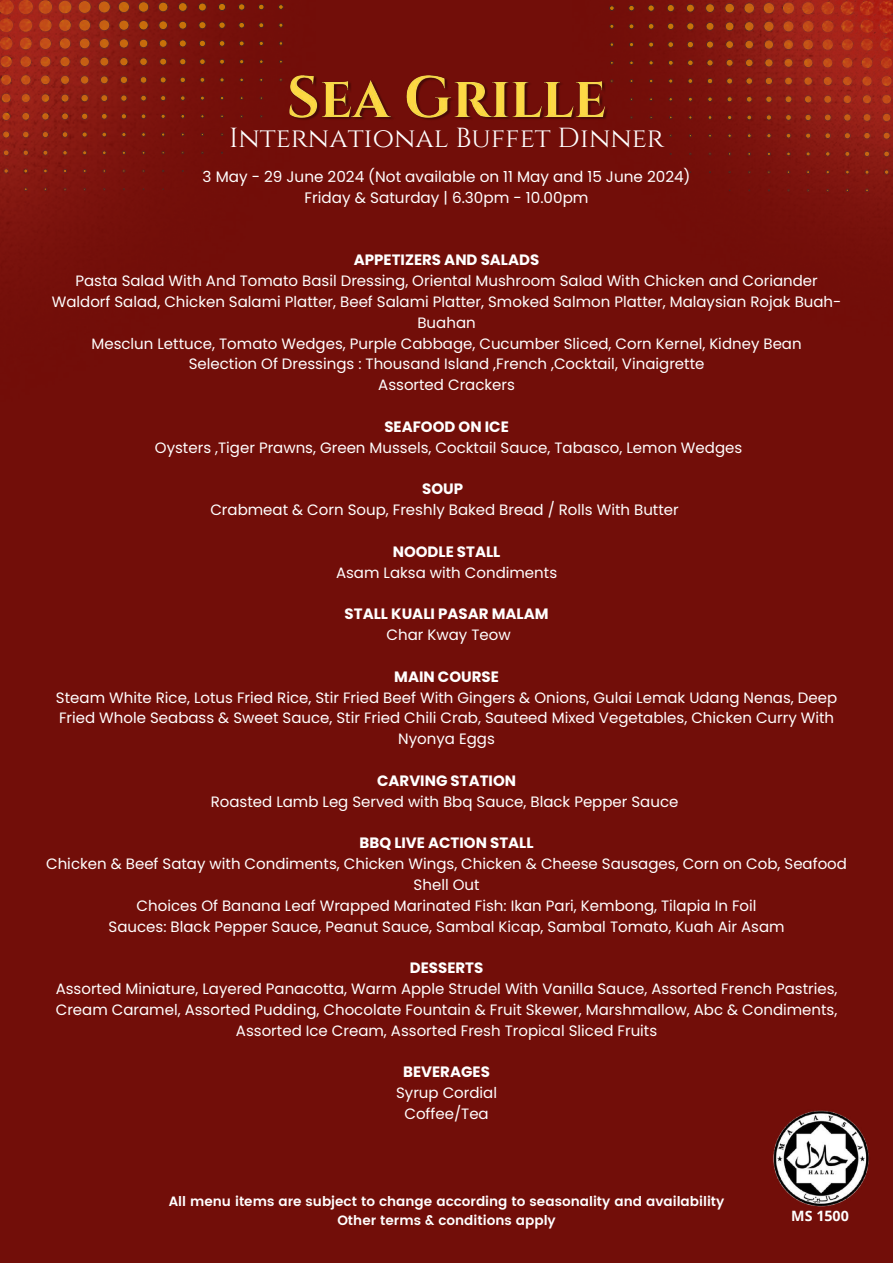
<style>
.page{position:relative;width:893px;height:1263px;background:#720e09}
.page>*{position:absolute;margin:0;border:0;box-sizing:border-box;transform-origin:0 0}
.t1{font:27.53px "Cinzel";color:#fff}
.t2{font:15.23px/20.9px "Poppins";color:#fff;text-align:center}
.t3{font:15px/20.9px "Poppins";color:#fff;text-align:center}
.t4{font:700 15px "Poppins";color:#fff}
.t5{font:700 14.25px "Open Sans";color:#fff}
.t6{font:600 13.5px/19.6px "Poppins";color:#fff;text-align:center}
</style>
<div class="page">
<img style="left:609px;top:0;width:284px;height:215px">
<img style="left:0;top:0;width:284px;height:251px">
<img style="left:289px;top:61px;width:322px;height:77px">
<img style="left:773px;top:1110px;width:96px;height:97px">
<h1 class="t1" style="left:229px;top:120px;width:437px">International Buffet Dinner</h1>
<p class="t2" style="left:203px;top:166px;width:489px">3 May - 29 June 2024 (Not available on 11 May and 15 June 2024)<br>Friday &amp; Saturday | 6.30pm - 10.00pm</p>
<p class="t4" style="left:354px;top:250px;width:187px">APPETIZERS AND SALADS</p>
<p class="t3" style="left:52px;top:271px;width:791px">Pasta Salad With And Tomato Basil Dressing, Oriental Mushroom Salad With Chicken and Coriander Waldorf Salad, Chicken Salami Platter, Beef Salami Platter, Smoked Salmon Platter, Malaysian Rojak Buah-Buahan<br>Mesclun Lettuce, Tomato Wedges, Purple Cabbage, Cucumber Sliced, Corn Kernel, Kidney Bean<br>Selection Of Dressings : Thousand Island ,French ,Cocktail, Vinaigrette<br>Assorted Crackers</p>
<p class="t4" style="left:384px;top:416px;width:126px">SEAFOOD ON ICE</p>
<p class="t3" style="left:155px;top:437px;width:589px">Oysters ,Tiger Prawns, Green Mussels, Cocktail Sauce, Tabasco, Lemon Wedges</p>
<p class="t4" style="left:422px;top:479px;width:42px">SOUP</p>
<p class="t3" style="left:210px;top:499px;width:470px">Crabmeat &amp; Corn Soup, Freshly Baked Bread / Rolls With Butter</p>
<p class="t4" style="left:393px;top:541px;width:109px">NOODLE STALL</p>
<p class="t3" style="left:336px;top:562px;width:223px">Asam Laksa with Condiments</p>
<p class="t4" style="left:345px;top:603px;width:205px">STALL KUALI PASAR MALAM</p>
<p class="t3" style="left:386px;top:624px;width:126px">Char Kway Teow</p>
<p class="t4" style="left:394px;top:666px;width:106px">MAIN COURSE</p>
<p class="t3" style="left:56px;top:687px;width:782px">Steam White Rice, Lotus Fried Rice, Stir Fried Beef With Gingers &amp; Onions, Gulai Lemak Udang Nenas, Deep<br>Fried Whole Seabass &amp; Sweet Sauce, Stir Fried Chili Crab, Sauteed Mixed Vegetables, Chicken Curry With<br>Nyonya Eggs</p>
<p class="t4" style="left:377px;top:770px;width:140px">CARVING STATION</p>
<p class="t3" style="left:211px;top:791px;width:469px">Roasted Lamb Leg Served with Bbq Sauce, Black Pepper Sauce</p>
<p class="t4" style="left:359px;top:832px;width:176px">BBQ LIVE ACTION STALL</p>
<p class="t3" style="left:46px;top:853px;width:802px">Chicken &amp; Beef Satay with Condiments, Chicken Wings, Chicken &amp; Cheese Sausages, Corn on Cob, Seafood Shell Out<br>Choices Of Banana Leaf Wrapped Marinated Fish: Ikan Pari, Kembong, Tilapia In Foil<br>Sauces: Black Pepper Sauce, Peanut Sauce, Sambal Kicap, Sambal Tomato, Kuah Air Asam</p>
<p class="t4" style="left:410px;top:957px;width:75px">DESSERTS</p>
<p class="t3" style="left:56px;top:978px;width:783px">Assorted Miniature, Layered Panacotta, Warm Apple Strudel With Vanilla Sauce, Assorted French Pastries,<br>Cream Caramel, Assorted Pudding, Chocolate Fountain &amp; Fruit Skewer, Marshmallow, Abc &amp; Condiments,<br>Assorted Ice Cream, Assorted Fresh Tropical Sliced Fruits</p>
<p class="t4" style="left:403px;top:1061px;width:88px">BEVERAGES</p>
<p class="t3" style="left:396px;top:1082px;width:102px">Syrup Cordial<br>Coffee/Tea</p>
<p class="t6" style="left:169px;top:1191px;width:557px">All menu items are subject to change according to seasonality and availability<br>Other terms &amp; conditions apply</p>
<p class="t5" style="left:791px;top:1206px;width:59px">MS 1500</p>
</div>
